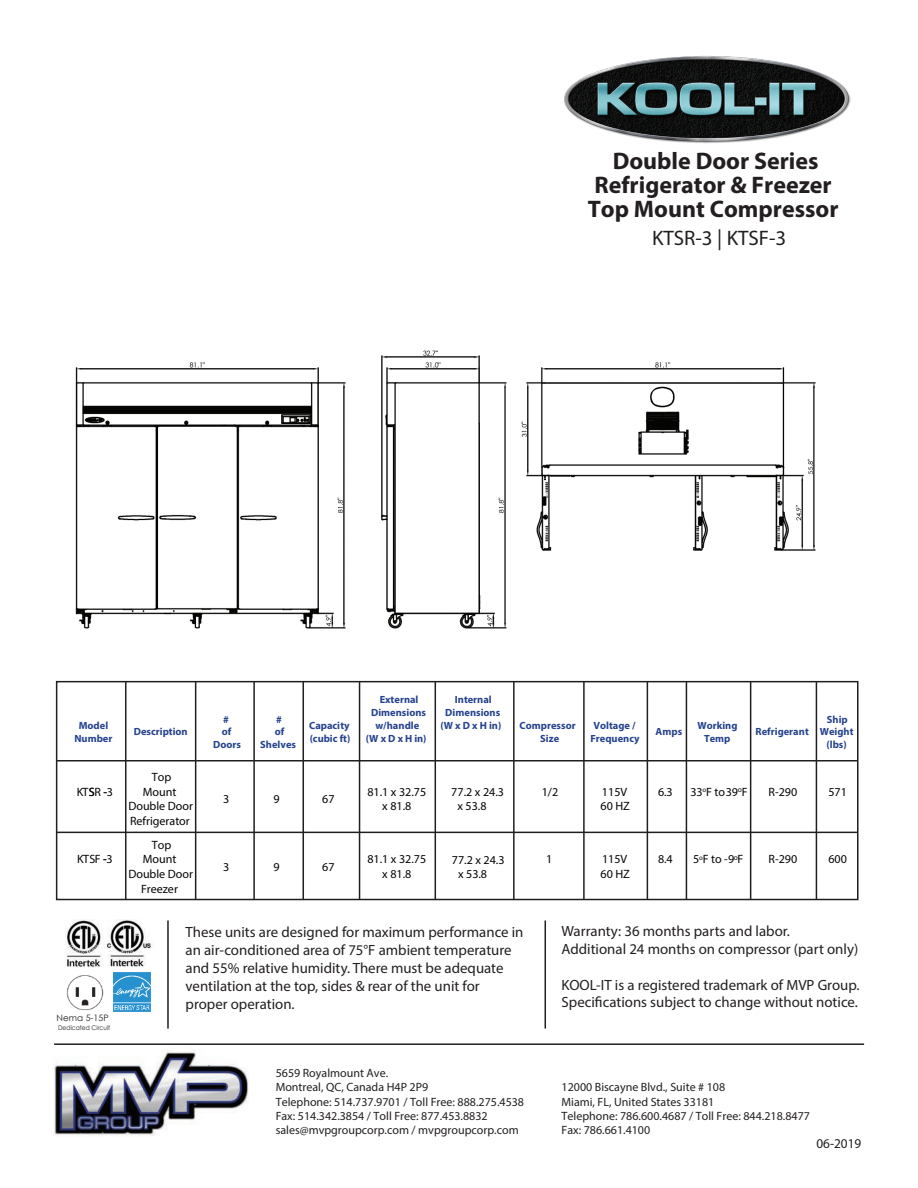
<style>
.page{position:relative;width:918px;height:1188px;background:#fff}
.page>*{position:absolute;margin:0;border:0;box-sizing:border-box;transform-origin:0 0}
.t1{font:700 24px/24px "Myriad Pro";color:#231f20;text-align:center}
.t2{font:21px "Myriad Pro";color:#231f20}
.t3{font:14.85px/17.9px "Myriad Pro";color:#231f20}
.t4{font:13.5px "Myriad Pro";color:#231f20}
.t5{font:12px/14.4px "Myriad Pro";color:#231f20}
.t6{font:12px/14.7px "Myriad Pro";color:#050504;text-align:center}
.t7{font:700 10.5px/12.9px "Myriad Pro";color:#25428e;text-align:center}
.t8{font:8.85px "Century Gothic";color:#231f20}
.t9{font:6.45px "Century Gothic";color:#231f20;scale:.92 1}
</style>
<div class="page">
<img style="left:53px;top:1051px;width:196px;height:85px">
<img style="left:564px;top:55px;width:286px;height:88px">
<hr style="left:54px;top:1043px;width:810px;height:2px;background:#231f20">
<hr style="left:545px;top:921px;width:1px;height:108px;background:#231f20">
<hr style="left:167px;top:921px;width:2px;height:108px;background:#231f20">
<img style="left:66px;top:967px;width:38px;height:43px">
<img style="left:66px;top:919px;width:88px;height:48px">
<img style="left:113px;top:972px;width:38px;height:40px">
<hr style="left:125px;top:682px;width:1px;height:218px;background:#211e1e">
<hr style="left:195px;top:682px;width:1px;height:218px;background:#211e1e">
<hr style="left:253px;top:682px;width:2px;height:218px;background:#211e1e">
<hr style="left:303px;top:682px;width:1px;height:218px;background:#211e1e">
<hr style="left:359px;top:682px;width:1px;height:218px;background:#211e1e">
<hr style="left:435px;top:682px;width:1px;height:218px;background:#211e1e">
<hr style="left:513px;top:682px;width:2px;height:218px;background:#211e1e">
<hr style="left:583px;top:682px;width:2px;height:218px;background:#211e1e">
<hr style="left:647px;top:682px;width:1px;height:218px;background:#211e1e">
<hr style="left:816px;top:682px;width:1px;height:218px;background:#211e1e">
<hr style="left:686px;top:682px;width:1px;height:218px;background:#211e1e">
<hr style="left:750px;top:682px;width:1px;height:218px;background:#211e1e">
<div style="left:56px;top:681px;width:803px;height:219px;border:2px solid #211e1e"></div>
<hr style="left:57px;top:760px;width:801px;height:2px;background:#211e1e">
<hr style="left:57px;top:832px;width:801px;height:1px;background:#211e1e">
<img style="left:75px;top:350px;width:741px;height:279px">
<h1 class="t1" style="left:588px;top:148px;width:252px">Double Door Series<br>Refrigerator &amp; Freezer<br>Top Mount Compressor</h1>
<h2 class="t2" style="left:652px;top:225px;width:136px">KTSR-3 | KTSF-3</h2>
<p class="t7" style="left:74px;top:719px;width:40px">Model<br>Number</p>
<p class="t7" style="left:134px;top:725px;width:55px">Description</p>
<p class="t6" style="left:77px;top:784px;width:38px">KTSR -3</p>
<p class="t6" style="left:128px;top:769px;width:66px">Top<br>Mount<br>Double Door<br>Refrigerator</p>
<p class="t6" style="left:152px;top:837px;width:21px">Top</p>
<p class="t7" style="left:213px;top:712px;width:29px">#<br>of<br>Doors</p>
<p class="t6" style="left:223px;top:791px;width:8px">3</p>
<p class="t7" style="left:260px;top:712px;width:37px">#<br>of<br>Shelves</p>
<p class="t7" style="left:309px;top:719px;width:43px;text-align:left">Capacity (cubic ft)</p>
<p class="t7" style="left:366px;top:693px;width:62px">External<br>Dimensions w/handle<br>(W x D x H in)</p>
<p class="t7" style="left:441px;top:693px;width:62px">Internal<br>Dimensions (W x D x H in)</p>
<p class="t7" style="left:520px;top:719px;width:58px">Compressor<br>Size</p>
<p class="t7" style="left:590px;top:719px;width:51px;text-align:left">Voltage /<br>Frequency</p>
<p class="t7" style="left:656px;top:725px;width:28px">Amps</p>
<p class="t7" style="left:697px;top:719px;width:42px">Working<br>Temp</p>
<p class="t7" style="left:827px;top:712px;width:22px">Ship</p>
<p class="t7" style="left:756px;top:725px;width:100px">Refrigerant Weight</p>
<p class="t7" style="left:827px;top:738px;width:22px">(lbs)</p>
<p class="t6" style="left:273px;top:791px;width:8px">9</p>
<p class="t6" style="left:322px;top:791px;width:14px">67</p>
<p class="t6" style="left:367px;top:784px;width:60px">81.1 x 32.75 x 81.8</p>
<p class="t6" style="left:457px;top:784px;width:48px;text-align:left;text-indent:-6px">77.2 x 24.3 x 53.8</p>
<p class="t6" style="left:542px;top:784px;width:18px">1/2</p>
<p class="t6" style="left:601px;top:784px;width:31px;text-align:left">115V<br>60 HZ</p>
<p class="t6" style="left:658px;top:784px;width:16px">6.3</p>
<p class="t6" style="left:690px;top:784px;width:59px">33<sup>o</sup>F to 39<sup>o</sup>F</p>
<p class="t6" style="left:769px;top:784px;width:30px">R-290</p>
<p class="t6" style="left:828px;top:784px;width:20px">571</p>
<p class="t6" style="left:77px;top:852px;width:37px">KTSF -3</p>
<p class="t6" style="left:128px;top:852px;width:66px">Mount<br>Double Door<br>Freezer</p>
<p class="t6" style="left:273px;top:859px;width:8px">9</p>
<p class="t6" style="left:367px;top:852px;width:60px">81.1 x 32.75 x 81.8</p>
<p class="t6" style="left:546px;top:852px;width:8px">1</p>
<p class="t6" style="left:601px;top:852px;width:31px;text-align:left">115V<br>60 HZ</p>
<p class="t6" style="left:658px;top:852px;width:16px">8.4</p>
<p class="t6" style="left:693px;top:852px;width:52px">5<sup>o</sup>F to -9<sup>o</sup>F</p>
<p class="t6" style="left:769px;top:852px;width:30px">R-290</p>
<p class="t6" style="left:828px;top:852px;width:20px">600</p>
<p class="t6" style="left:223px;top:859px;width:8px">3</p>
<p class="t6" style="left:322px;top:859px;width:14px">67</p>
<p class="t6" style="left:458px;top:852px;width:48px;text-align:left;text-indent:-6px">77.2 x 24.3 x 53.8</p>
<p class="t8" style="left:57px;top:1012px;width:53px">Nema 5-15P</p>
<p class="t9" style="left:58px;top:1023px;width:58px">Dedicated Circuit</p>
<p class="t3" style="left:186px;top:923px;width:340px">These units are designed for maximum performance in an air-conditioned area of 75°F ambient temperature and 55% relative humidity. There must be adequate ventilation at the top, sides &amp; rear of the unit for proper operation.</p>
<p class="t3" style="left:562px;top:922px;width:298px">Warranty: 36 months parts and labor.<br>Additional 24 months on compressor (part only)</p>
<p class="t3" style="left:562px;top:975px;width:299px">KOOL-IT is a registered trademark of MVP Group.<br>Specifications subject to change without notice.</p>
<p class="t5" style="left:276px;top:1065px;width:250px">5659 Royalmount Ave.<br>Montreal, QC, Canada H4P 2P9<br>Telephone: 514.737.9701 / Toll Free: 888.275.4538<br>Fax: 514.342.3854 / Toll Free: 877.453.8832 sales@mvpgroupcorp.com / mvpgroupcorp.com</p>
<p class="t5" style="left:562px;top:1080px;width:250px">12000 Biscayne Blvd., Suite # 108<br>Miami, FL, United States 33181<br>Telephone: 786.600.4687 / Toll Free: 844.218.8477<br>Fax: 786.661.4100</p>
<p class="t4" style="left:816px;top:1135px;width:46px">06-2019</p>
</div>
